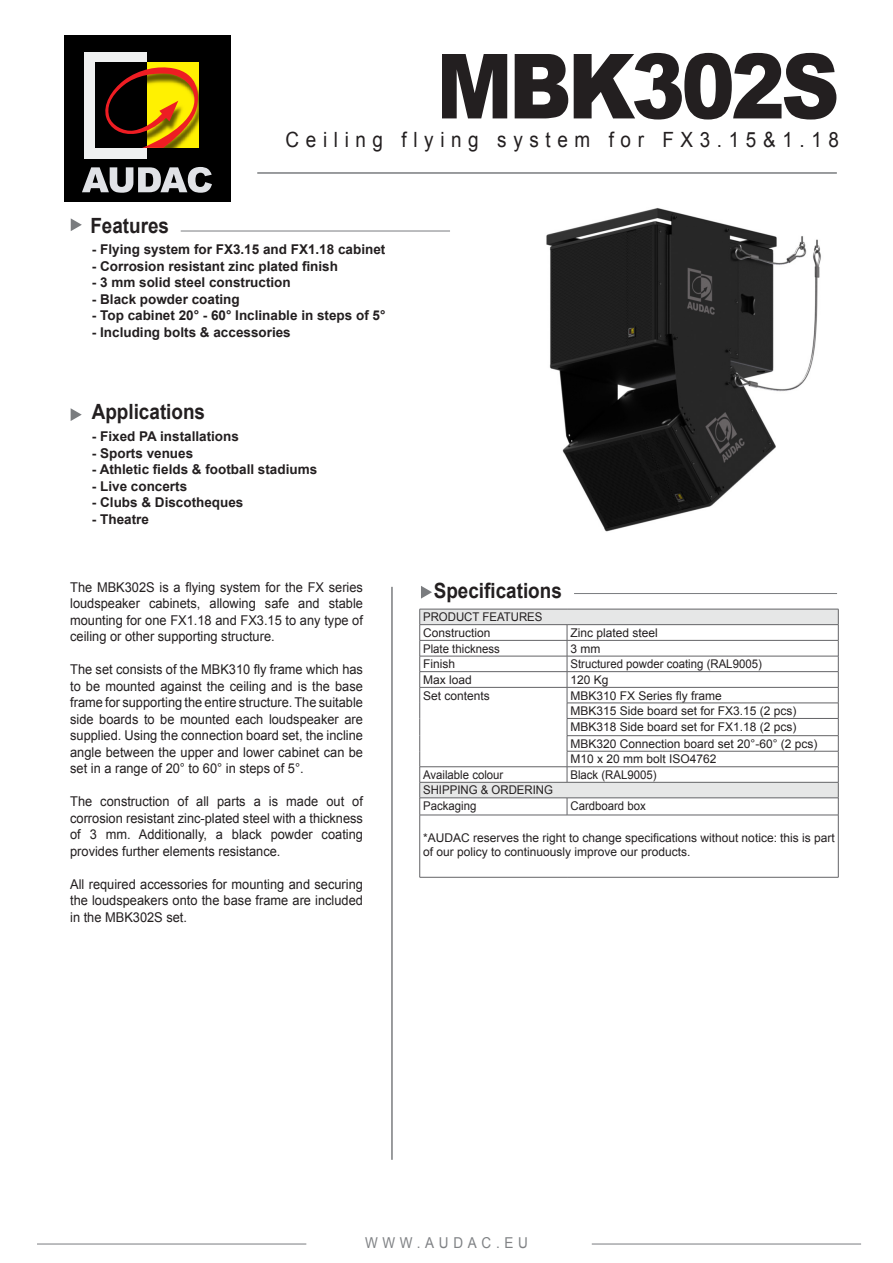
<style>
.page{position:relative;width:893px;height:1263px;background:#fff}
.page>*{position:absolute;margin:0;border:0;box-sizing:border-box;transform-origin:0 0}
.t1{font:900 90px "Arial";letter-spacing:-.05em;color:#231f20;scale:.9 1}
.t2{font:700 21px "Arial";color:#231f20;scale:.9 1}
.t3{font:21px "Arial";letter-spacing:.35em;color:#231f20;scale:.9 1}
.t4{font:15px "Arial";letter-spacing:.35em;color:#808285;scale:.9 1}
.t5{font:13.5px/16.5px "Arial";color:#231f20;text-align:justify;scale:.95 1}
.t6{font:700 13.5px "Arial";color:#231f20}
.t7{font:12px/14.4px "Arial";color:#231f20}
.t8{font:12px "Arial";color:#231f20;scale:.95 1}
</style>
<div class="page">
<hr style="left:257px;top:172px;width:580px;height:2px;background:#7a7c7f">
<hr style="left:181px;top:231px;width:269px;height:1px;background:#7a7c7f">
<hr style="left:592px;top:1244px;width:269px;height:1px;background:#7a7c7f">
<hr style="left:37px;top:1244px;width:269px;height:1px;background:#7a7c7f">
<hr style="left:574px;top:593px;width:263px;height:1px;background:#7a7c7f">
<hr style="left:391px;top:587px;width:2px;height:573px;background:#7a7c7f">
<svg style="left:71px;top:218px;width:11px;height:13px"></svg>
<svg style="left:421px;top:586px;width:11px;height:13px"></svg>
<svg style="left:71px;top:408px;width:11px;height:13px"></svg>
<div style="left:64px;top:36px;width:166px;height:166px;background:#000"></div>
<div style="left:85px;top:53px;width:62px;height:106px;background:#eff0f0"></div>
<div style="left:147px;top:62px;width:52px;height:86px;background:#fff101"></div>
<div style="left:95px;top:62px;width:52px;height:86px;background:#000"></div>
<svg style="left:105px;top:67px;width:94px;height:81px"></svg>
<svg style="left:82px;top:167px;width:130px;height:26px"></svg>
<svg style="left:420px;top:610px;width:418px;height:187px"></svg>
<hr style="left:420px;top:609px;width:147px;height:1px;background:#636366">
<hr style="left:567px;top:609px;width:271px;height:1px;background:#636366">
<hr style="left:420px;top:624px;width:147px;height:1px;background:#636366">
<hr style="left:567px;top:624px;width:271px;height:1px;background:#636366">
<hr style="left:420px;top:640px;width:147px;height:1px;background:#636366">
<hr style="left:567px;top:640px;width:271px;height:1px;background:#636366">
<hr style="left:420px;top:656px;width:147px;height:1px;background:#636366">
<hr style="left:567px;top:656px;width:271px;height:1px;background:#636366">
<hr style="left:420px;top:671px;width:147px;height:1px;background:#636366">
<hr style="left:567px;top:671px;width:271px;height:1px;background:#636366">
<hr style="left:420px;top:687px;width:147px;height:1px;background:#636366">
<hr style="left:567px;top:687px;width:271px;height:1px;background:#636366">
<hr style="left:567px;top:703px;width:271px;height:1px;background:#636366">
<hr style="left:567px;top:718px;width:271px;height:1px;background:#636366">
<hr style="left:567px;top:735px;width:271px;height:1px;background:#636366">
<hr style="left:567px;top:751px;width:271px;height:1px;background:#636366">
<hr style="left:420px;top:766px;width:147px;height:1px;background:#636366">
<hr style="left:567px;top:766px;width:271px;height:1px;background:#636366">
<svg style="left:567px;top:625px;width:1px;height:157px"></svg>
<hr style="left:420px;top:782px;width:147px;height:1px;background:#636366">
<hr style="left:567px;top:782px;width:271px;height:1px;background:#636366">
<hr style="left:420px;top:797px;width:147px;height:1px;background:#636366">
<svg style="left:419px;top:609px;width:1px;height:206px"></svg>
<hr style="left:567px;top:797px;width:271px;height:1px;background:#636366">
<svg style="left:567px;top:798px;width:1px;height:17px"></svg>
<svg style="left:838px;top:609px;width:1px;height:206px"></svg>
<hr style="left:420px;top:815px;width:147px;height:1px;background:#636366">
<hr style="left:419px;top:815px;width:1px;height:62px;background:#636366">
<hr style="left:567px;top:815px;width:271px;height:1px;background:#636366">
<hr style="left:838px;top:815px;width:1px;height:62px;background:#636366">
<hr style="left:420px;top:877px;width:147px;height:1px;background:#636366">
<hr style="left:567px;top:877px;width:271px;height:1px;background:#636366">
<img style="left:546px;top:208px;width:275px;height:324px">
<p class="t1" style="left:436px;top:21px;width:450px">MBK302S</p>
<h2 class="t2" style="left:90px;top:211px;width:89px">Features</h2>
<p class="t3" style="left:286px;top:125px;width:616px">Ceiling flying system for FX3.15&amp;1.18</p>
<p class="t6" style="left:92px;top:240px;width:295px">- Flying system for FX3.15 and FX1.18 cabinet</p>
<p class="t6" style="left:92px;top:256px;width:248px">- Corrosion resistant zinc plated finish</p>
<p class="t6" style="left:92px;top:273px;width:200px">- 3 mm solid steel construction</p>
<p class="t6" style="left:92px;top:289px;width:149px">- Black powder coating</p>
<p class="t6" style="left:92px;top:306px;width:295px">- Top cabinet 20° - 60° Inclinable in steps of 5°</p>
<p class="t6" style="left:92px;top:322px;width:200px">- Including bolts &amp; accessories</p>
<h2 class="t2" style="left:92px;top:397px;width:128px">Applications</h2>
<p class="t6" style="left:92px;top:427px;width:149px">- Fixed PA installations</p>
<p class="t6" style="left:92px;top:444px;width:103px">- Sports venues</p>
<p class="t6" style="left:92px;top:460px;width:227px">- Athletic fields &amp; football stadiums</p>
<p class="t6" style="left:92px;top:477px;width:97px">- Live concerts</p>
<p class="t6" style="left:92px;top:493px;width:153px">- Clubs &amp; Discotheques</p>
<p class="t6" style="left:92px;top:510px;width:59px">- Theatre</p>
<p class="t5" style="left:70px;top:578px;width:310px">The MBK302S is a flying system for the FX series loudspeaker cabinets, allowing safe and stable mounting for one FX1.18 and FX3.15 to any type of ceiling or other supporting structure.</p>
<p class="t5" style="left:70px;top:661px;width:310px">The set consists of the MBK310 fly frame which has to be mounted against the ceiling and is the base frame for supporting the entire structure. The suitable side boards to be mounted each loudspeaker are supplied. Using the connection board set, the incline angle between the upper and lower cabinet can be set in a range of 20° to 60° in steps of 5°.</p>
<p class="t5" style="left:70px;top:793px;width:310px">The construction of all parts a is made out of corrosion resistant zinc-plated steel with a thickness of 3 mm. Additionally, a black powder coating provides further elements resistance.</p>
<p class="t5" style="left:70px;top:875px;width:310px">All required accessories for mounting and securing the loudspeakers onto the base frame are included in the MBK302S set.</p>
<h2 class="t2" style="left:434px;top:576px;width:144px">Specifications</h2>
<p class="t8" style="left:423px;top:609px;width:127px">PRODUCT FEATURES</p>
<p class="t7" style="left:423px;top:625px;width:69px">Construction</p>
<p class="t7" style="left:570px;top:625px;width:89px">Zinc plated steel</p>
<p class="t8" style="left:423px;top:640px;width:82px">Plate thickness</p>
<p class="t7" style="left:570px;top:641px;width:31px">3 mm</p>
<p class="t7" style="left:423px;top:657px;width:34px">Finish</p>
<p class="t8" style="left:570px;top:656px;width:203px">Structured powder coating (RAL9005)</p>
<p class="t7" style="left:423px;top:672px;width:50px">Max load</p>
<p class="t7" style="left:570px;top:672px;width:40px">120 Kg</p>
<p class="t7" style="left:423px;top:688px;width:68px">Set contents</p>
<p class="t7" style="left:570px;top:688px;width:153px">MBK310 FX Series fly frame</p>
<p class="t7" style="left:570px;top:703px;width:228px">MBK315 Side board set for FX3.15 (2 pcs)</p>
<p class="t7" style="left:570px;top:719px;width:228px">MBK318 Side board set for FX1.18 (2 pcs)</p>
<p class="t7" style="left:570px;top:736px;width:249px">MBK320 Connection board set 20°-60° (2 pcs)</p>
<p class="t7" style="left:570px;top:752px;width:148px">M10 x 20 mm bolt ISO4762</p>
<p class="t8" style="left:423px;top:766px;width:86px">Available colour</p>
<p class="t8" style="left:570px;top:766px;width:92px">Black (RAL9005)</p>
<p class="t8" style="left:423px;top:782px;width:138px">SHIPPING &amp; ORDERING</p>
<p class="t8" style="left:423px;top:797px;width:58px">Packaging</p>
<p class="t8" style="left:570px;top:797px;width:81px">Cardboard box</p>
<p class="t7" style="left:423px;top:830px;width:413px">*AUDAC reserves the right to change specifications without notice: this is part of our policy to continuously improve our products.</p>
<p class="t4" style="left:365px;top:1232px;width:183px">WWW.AUDAC.EU</p>
</div>
